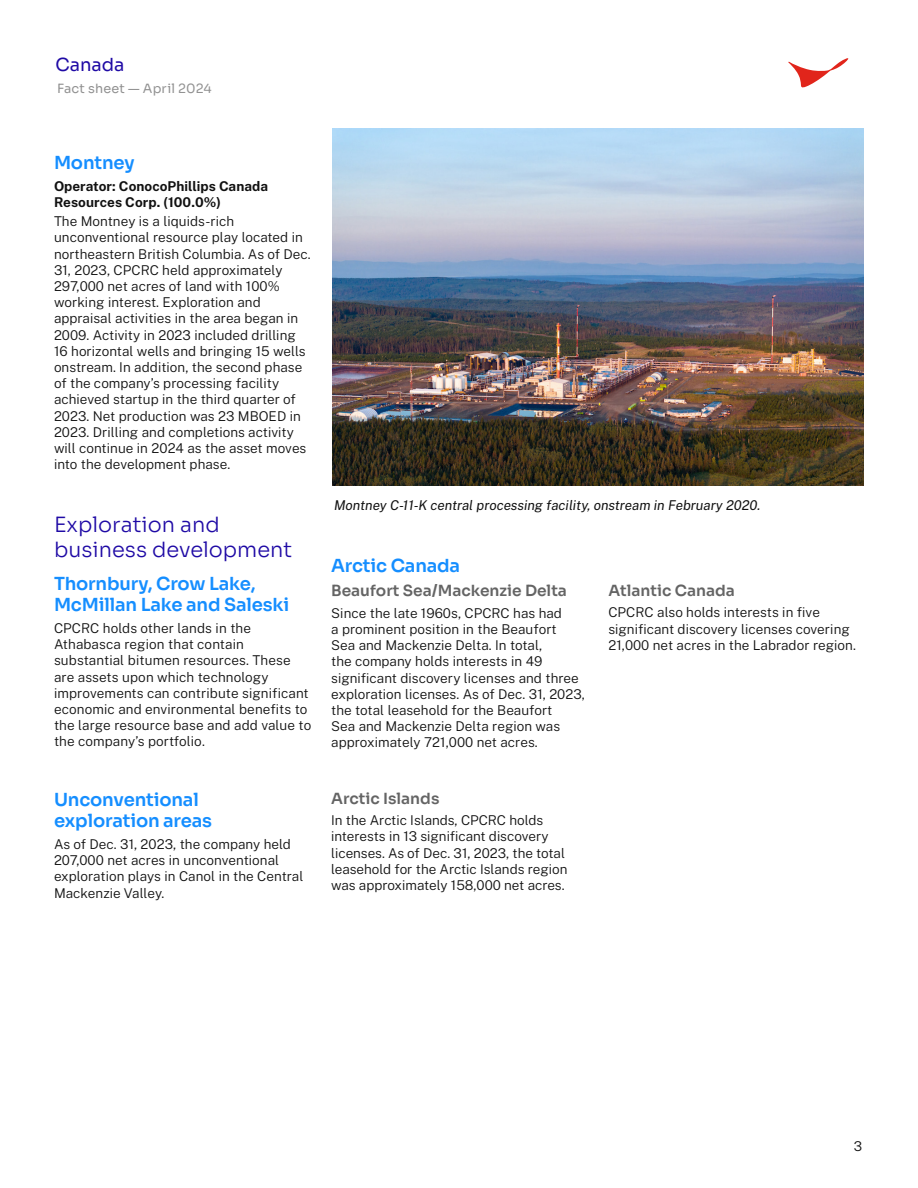
<style>
.page{position:relative;width:918px;height:1188px;background:#fff}
.page>*{position:absolute;margin:0;border:0;box-sizing:border-box;transform-origin:0 0}
.t1{font:300 21px/25.2px "Sora";color:#1f0aa5}
.t2{font:600 18px/21.6px "Sora";letter-spacing:-.01em;color:#158eff}
.t3{font:18px "Sora";letter-spacing:-.01em;color:#1f0aa5}
.t4{font:600 15.3px "Sora";color:#646464}
.t5{font:300 13.5px/16.2px "Public Sans";letter-spacing:.005em;color:#111}
.t6{font:italic 13.5px "Public Sans";color:#111}
.t7{font:700 13.5px/16.2px "Public Sans";letter-spacing:.005em;color:#111}
.t8{font:12.75px "Sora";letter-spacing:.01em;color:#929292}
</style>
<div class="page">
<svg style="left:788px;top:58px;width:60px;height:30px"></svg>
<img style="left:333px;top:129px;width:531px;height:357px">
<h2 class="t3" style="left:56px;top:50px;width:70px">Canada</h2>
<p class="t8" style="left:57px;top:78px;width:156px">Fact sheet — April 2024</p>
<h2 class="t2" style="left:54px;top:151px;width:82px">Montney</h2>
<p class="t7" style="left:54px;top:178px;width:216px">Operator: ConocoPhillips Canada<br>Resources Corp. (100.0%)</p>
<p class="t5" style="left:54px;top:213px;width:258px">The Montney is a liquids-rich unconventional resource play located in northeastern British Columbia. As of Dec.<br>31, 2023, CPCRC held approximately 297,000 net acres of land with 100% working interest. Exploration and appraisal activities in the area began in 2009. Activity in 2023 included drilling 16 horizontal wells and bringing 15 wells onstream. In addition, the second phase of the company’s processing facility achieved startup in the third quarter of 2023. Net production was 23 MBOED in 2023. Drilling and completions activity will continue in 2024 as the asset moves into the development phase.</p>
<h1 class="t1" style="left:54px;top:510px;width:240px">Exploration and business development</h1>
<h2 class="t2" style="left:54px;top:571px;width:237px">Thornbury, Crow Lake,<br>McMillan Lake and Saleski</h2>
<p class="t5" style="left:54px;top:620px;width:259px">CPCRC holds other lands in the Athabasca region that contain substantial bitumen resources. These are assets upon which technology improvements can contribute significant economic and environmental benefits to the large resource base and add value to the company’s portfolio.</p>
<h2 class="t2" style="left:54px;top:787px;width:160px">Unconventional exploration areas</h2>
<p class="t5" style="left:54px;top:836px;width:251px">As of Dec. 31, 2023, the company held 207,000 net acres in unconventional exploration plays in Canol in the Central Mackenzie Valley.</p>
<p class="t6" style="left:334px;top:496px;width:428px">Montney C-11-K central processing facility, onstream in February 2020.</p>
<h2 class="t2" style="left:331px;top:554px;width:131px">Arctic Canada</h2>
<p class="t4" style="left:331px;top:578px;width:237px">Beaufort Sea/Mackenzie Delta</p>
<p class="t5" style="left:331px;top:604px;width:255px">Since the late 1960s, CPCRC has had<br>a prominent position in the Beaufort<br>Sea and Mackenzie Delta. In total,<br>the company holds interests in 49 significant discovery licenses and three exploration licenses. As of Dec. 31, 2023, the total leasehold for the Beaufort<br>Sea and Mackenzie Delta region was approximately 721,000 net acres.</p>
<p class="t4" style="left:331px;top:786px;width:110px">Arctic Islands</p>
<p class="t5" style="left:331px;top:812px;width:238px">In the Arctic Islands, CPCRC holds interests in 13 significant discovery licenses. As of Dec. 31, 2023, the total leasehold for the Arctic Islands region was approximately 158,000 net acres.</p>
<p class="t4" style="left:608px;top:578px;width:128px">Atlantic Canada</p>
<p class="t5" style="left:608px;top:604px;width:249px">CPCRC also holds interests in five significant discovery licenses covering<br>21,000 net acres in the Labrador region.</p>
<p class="t5" style="left:854px;top:1138px;width:10px">3</p>
</div>
